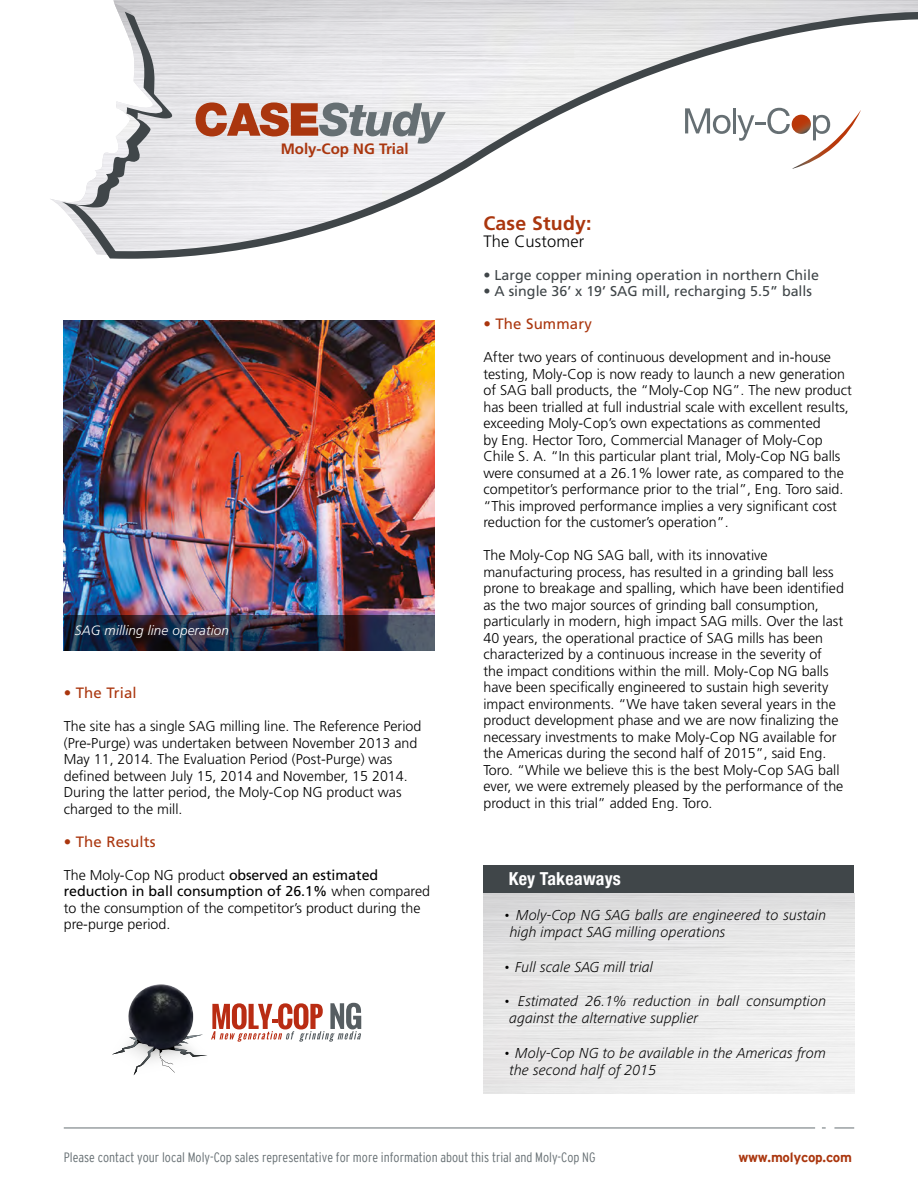
<style>
.page{position:relative;width:918px;height:1188px;background:#fff}
.page>*{position:absolute;margin:0;border:0;box-sizing:border-box;transform-origin:0 0}
.t1{font:700 19.5px "Frutiger LT Std";letter-spacing:.01em;color:#aa360e}
.t2{font:700 condensed 18px "Helvetica Neue";letter-spacing:.01em;color:#fff}
.t3{font:300 16.5px "Frutiger LT Std";letter-spacing:.01em;color:#000}
.t4{font:italic 300 15px/17.2px "Frutiger Next Pro";color:#000}
.t5{font:15px "Frutiger LT Std";letter-spacing:.01em;color:#aa360e}
.t6{font:700 15px "Frutiger LT Std";color:#aa360e}
.t7{font:300 14.25px/16.5px "Frutiger LT Std";color:#000}
.t8{font:14.25px "Frutiger LT Std";color:#404649}
.t9{font:300 condensed 13.5px "Interstate";color:#666f73}
.t10{font:italic 300 13.5px "Frutiger LT Std";letter-spacing:.01em;color:#fff}
.t11{font:700 13.5px "Interstate";letter-spacing:-.02em;color:#aa360e}
.s1{font-weight:400}
</style>
<div class="page">
<img style="left:50px;top:3px;width:125px;height:206px">
<svg style="left:62px;top:12px;width:45px;height:243px"></svg>
<svg style="left:107px;top:12px;width:811px;height:247px"></svg>
<svg style="left:685px;top:108px;width:46px;height:26px"></svg>
<hr style="left:733px;top:108px;width:3px;height:25px;background:#666f73">
<svg style="left:737px;top:108px;width:124px;height:61px"></svg>
<img style="left:64px;top:321px;width:371px;height:294px">
<svg style="left:64px;top:615px;width:371px;height:36px;background:#292d42"></svg>
<svg style="left:196px;top:102px;width:250px;height:42px;background:#bea39b"></svg>
<img style="left:131px;top:984px;width:59px;height:19px">
<svg style="left:112px;top:1003px;width:249px;height:72px"></svg>
<div style="left:483px;top:865px;width:371px;height:28px;background:#404649"></div>
<hr style="left:64px;top:1128px;width:751px;height:1px;background:#666f73">
<svg style="left:834px;top:1128px;width:20px;height:1px"></svg>
<p class="t6" style="left:281px;top:140px;width:129px">Moly-Cop NG Trial</p>
<p class="t10" style="left:75px;top:623px;width:156px">SAG milling line operation</p>
<p class="t5" style="left:64px;top:684px;width:74px">• The Trial</p>
<p class="t7" style="left:64px;top:718px;width:359px">The site has a single SAG milling line. The Reference Period (Pre-Purge) was undertaken between November 2013 and May 11, 2014. The Evaluation Period (Post-Purge) was defined between July 15, 2014 and November, 15 2014.<br>During the latter period, the Moly-Cop NG product was charged to the mill.</p>
<p class="t5" style="left:64px;top:833px;width:93px">• The Results</p>
<p class="t7" style="left:64px;top:867px;width:368px">The Moly-Cop NG product <span class="s1">observed an estimated reduction in ball consumption of 26.1%</span> when compared to the consumption of the competitor’s product during the pre-purge period.</p>
<h1 class="t1" style="left:483px;top:212px;width:110px">Case Study:</h1>
<p class="t3" style="left:483px;top:232px;width:102px">The Customer</p>
<p class="t8" style="left:483px;top:266px;width:337px">• Large copper mining operation in northern Chile</p>
<p class="t8" style="left:483px;top:283px;width:330px">• A single 36’ x 19’ SAG mill, recharging 5.5” balls</p>
<p class="t5" style="left:483px;top:315px;width:110px">• The Summary</p>
<p class="t7" style="left:483px;top:349px;width:370px">After two years of continuous development and in-house testing, Moly-Cop is now ready to launch a new generation of SAG ball products, the “Moly-Cop NG”. The new product has been trialled at full industrial scale with excellent results, exceeding Moly-Cop’s own expectations as commented<br>by Eng. Hector Toro, Commercial Manager of Moly-Cop Chile S. A. “In this particular plant trial, Moly-Cop NG balls were consumed at a 26.1% lower rate, as compared to the competitor’s performance prior to the trial”, Eng. Toro said. “This improved performance implies a very significant cost reduction for the customer’s operation”.</p>
<p class="t7" style="left:483px;top:547px;width:362px">The Moly-Cop NG SAG ball, with its innovative manufacturing process, has resulted in a grinding ball less prone to breakage and spalling, which have been identified as the two major sources of grinding ball consumption, particularly in modern, high impact SAG mills. Over the last 40 years, the operational practice of SAG mills has been characterized by a continuous increase in the severity of the impact conditions within the mill. Moly-Cop NG balls have been specifically engineered to sustain high severity impact environments. “We have taken several years in the product development phase and we are now finalizing the necessary investments to make Moly-Cop NG available for the Americas during the second half of 2015”, said Eng.<br>Toro. “While we believe this is the best Moly-Cop SAG ball ever, we were extremely pleased by the performance of the product in this trial” added Eng. Toro.</p>
<p class="t2" style="left:509px;top:868px;width:113px">Key Takeaways</p>
<p class="t4" style="left:510px;top:906px;width:318px;text-indent:-7px">• Moly-Cop NG SAG balls are engineered to sustain high impact SAG milling operations</p>
<p class="t4" style="left:503px;top:958px;width:152px">• Full scale SAG mill trial</p>
<p class="t4" style="left:509px;top:993px;width:318px;text-indent:-6px">• Estimated 26.1% reduction in ball consumption against the alternative supplier</p>
<p class="t4" style="left:510px;top:1044px;width:318px;text-indent:-6px">• Moly-Cop NG to be available in the Americas from the second half of 2015</p>
<p class="t9" style="left:64px;top:1150px;width:533px">Please contact your local Moly-Cop sales representative for more information about this trial and Moly-Cop NG</p>
<p class="t11" style="left:738px;top:1150px;width:115px">www.molycop.com</p>
</div>
